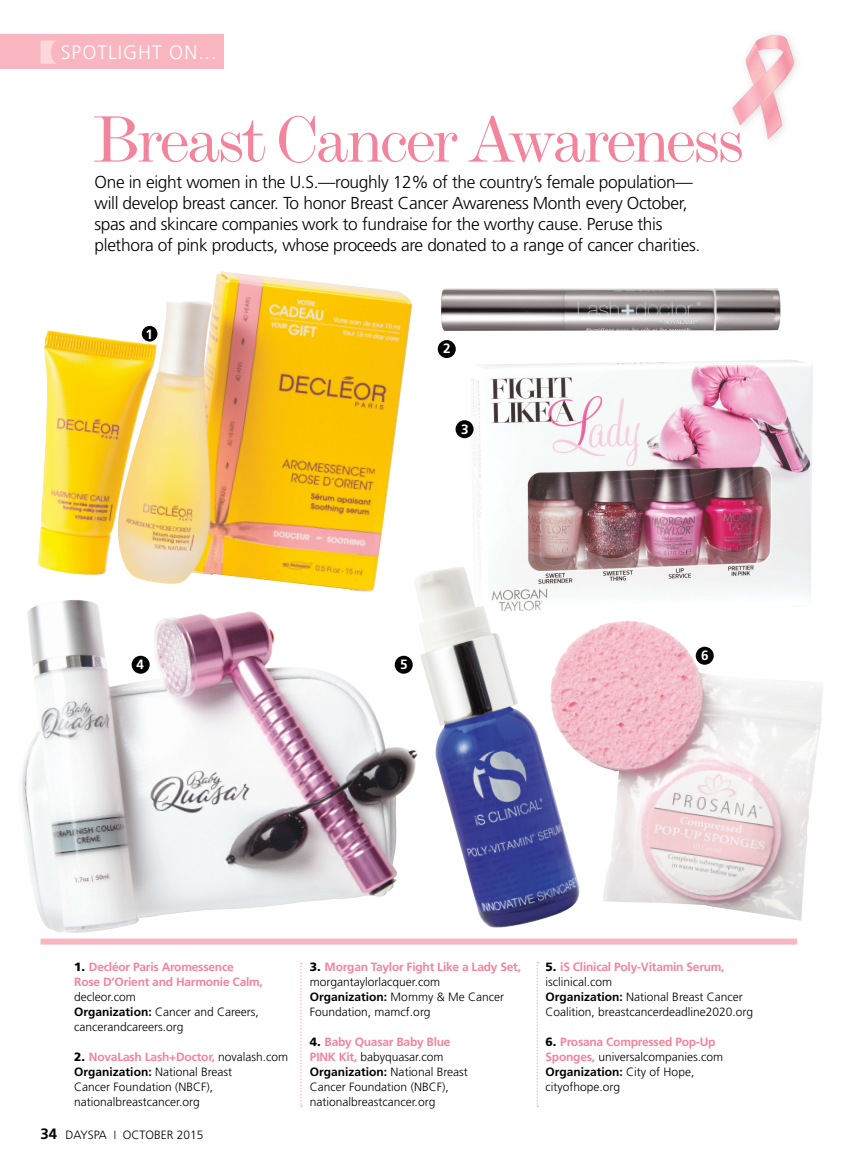
<style>
.page{position:relative;width:851px;height:1161px;background:#fff}
.page>*{position:absolute;margin:0;border:0;box-sizing:border-box;transform-origin:0 0}
.t1{font:expanded 66.9px "Modern";letter-spacing:-.05em;color:#f4849c}
.t2{font:300 19.5px "Frutiger";letter-spacing:.05em;color:#fff}
.t3{font:300 17.4px/21px "Frutiger";letter-spacing:-.02em;color:#000}
.t4{font:700 13.5px "Frutiger";color:#fff}
.t5{font:300 12px/15px "Frutiger";color:#000}
.t6{font:700 12px/15px "Frutiger";letter-spacing:-.02em;color:#f4849c}
.s1{font-weight:900;color:#000}
.s2{font-weight:300;color:#000}
.s3{color:#000}
.s4{font-weight:900}
.s5{font-weight:700;color:#f4849c}
.s6{font-weight:700}
.s7{font-weight:700;font-size:15px}
</style>
<div class="page">
<div style="left:0;top:34px;width:224px;height:35px;background:#f9b6c0"></div>
<img style="left:582px;top:673px;width:241px;height:248px">
<img style="left:22px;top:599px;width:391px;height:334px">
<img style="left:470px;top:359px;width:343px;height:237px">
<img style="left:441px;top:288px;width:339px;height:44px">
<img style="left:37px;top:271px;width:375px;height:321px">
<svg style="left:40px;top:40px;width:17px;height:24px"></svg>
<div style="left:40px;top:939px;width:756px;height:6px;background:#f9b6c0"></div>
<div style="left:142px;top:326px;width:15px;height:16px;background:#000;border-radius:50%"></div>
<div style="left:455px;top:420px;width:18px;height:18px;background:#000;border-radius:50%"></div>
<div style="left:438px;top:340px;width:18px;height:18px;background:#000;border-radius:50%"></div>
<div style="left:132px;top:656px;width:18px;height:18px;background:#000;border-radius:50%"></div>
<div style="left:695px;top:647px;width:18px;height:18px;background:#000;border-radius:50%"></div>
<svg style="left:300px;top:963px;width:2px;height:144px"></svg>
<svg style="left:536px;top:962px;width:2px;height:145px"></svg>
<img style="left:413px;top:566px;width:169px;height:362px">
<div style="left:394px;top:656px;width:18px;height:18px;background:#000;border-radius:50%"></div>
<img style="left:767px;top:34px;width:30px;height:106px">
<img style="left:726px;top:132px;width:14px;height:15px">
<img style="left:756px;top:35px;width:32px;height:8px">
<img style="left:755px;top:41px;width:26px;height:98px">
<img style="left:732px;top:43px;width:62px;height:83px">
<p class="t2" style="left:61px;top:45px;width:157px">SPOTLIGHT ON...</p>
<p class="t1" style="left:91px;top:99px;width:654px">Breast Cancer Awareness</p>
<p class="t3" style="left:94px;top:173px;width:607px">One in eight women in the U.S.—roughly 12% of the country’s female population— will develop breast cancer. To honor Breast Cancer Awareness Month every October, spas and skincare companies work to fundraise for the worthy cause. Peruse this plethora of pink products, whose proceeds are donated to a range of cancer charities.</p>
<p class="t4" style="left:145px;top:329px;width:9px">1</p>
<p class="t4" style="left:136px;top:659px;width:9px">4</p>
<p class="t4" style="left:443px;top:343px;width:9px">2</p>
<p class="t4" style="left:461px;top:424px;width:9px">3</p>
<p class="t4" style="left:400px;top:659px;width:9px">5</p>
<p class="t4" style="left:701px;top:650px;width:9px">6</p>
<p class="t6" style="left:74px;top:961px;width:190px"><span class="s1">1.</span> Decléor Paris Aromessence<br>Rose D’Orient and Harmonie Calm, <span class="s2">decleor.com<br></span><span class="s3">Organization:</span> <span class="s2">Cancer and Careers, cancerandcareers.org</span></p>
<p class="t5" style="left:74px;top:1051px;width:215px"><span class="s4">2.</span> <span class="s5">NovaLash Lash+Doctor,</span> novalash.com<br><span class="s6">Organization:</span> National Breast<br>Cancer Foundation (NBCF), nationalbreastcancer.org</p>
<p class="t5" style="left:40px;top:1129px;width:164px"><span class="s7">34</span> DAYSPA <sup>|</sup> OCTOBER 2015</p>
<p class="t5" style="left:310px;top:961px;width:213px"><span class="s4">3.</span> <span class="s5">Morgan Taylor Fight Like a Lady Set, </span>morgantaylorlacquer.com<br><span class="s6">Organization:</span> Mommy &amp; Me Cancer<br>Foundation, mamcf.org</p>
<p class="t5" style="left:310px;top:1036px;width:159px"><span class="s4">4.</span> <span class="s5">Baby Quasar Baby Blue<br>PINK Kit,</span> babyquasar.com<br><span class="s6">Organization:</span> National Breast<br>Cancer Foundation (NBCF), nationalbreastcancer.org</p>
<p class="t5" style="left:545px;top:961px;width:209px"><span class="s4">5.</span> <span class="s5">iS Clinical Poly-Vitamin Serum, </span>isclinical.com<br><span class="s6">Organization:</span> National Breast Cancer Coalition, breastcancerdeadline2020.org</p>
<p class="t5" style="left:545px;top:1036px;width:179px"><span class="s4">6.</span> <span class="s5">Prosana Compressed Pop-Up<br>Sponges,</span> universalcompanies.com<br><span class="s6">Organization:</span> City of Hope, cityofhope.org</p>
</div>
